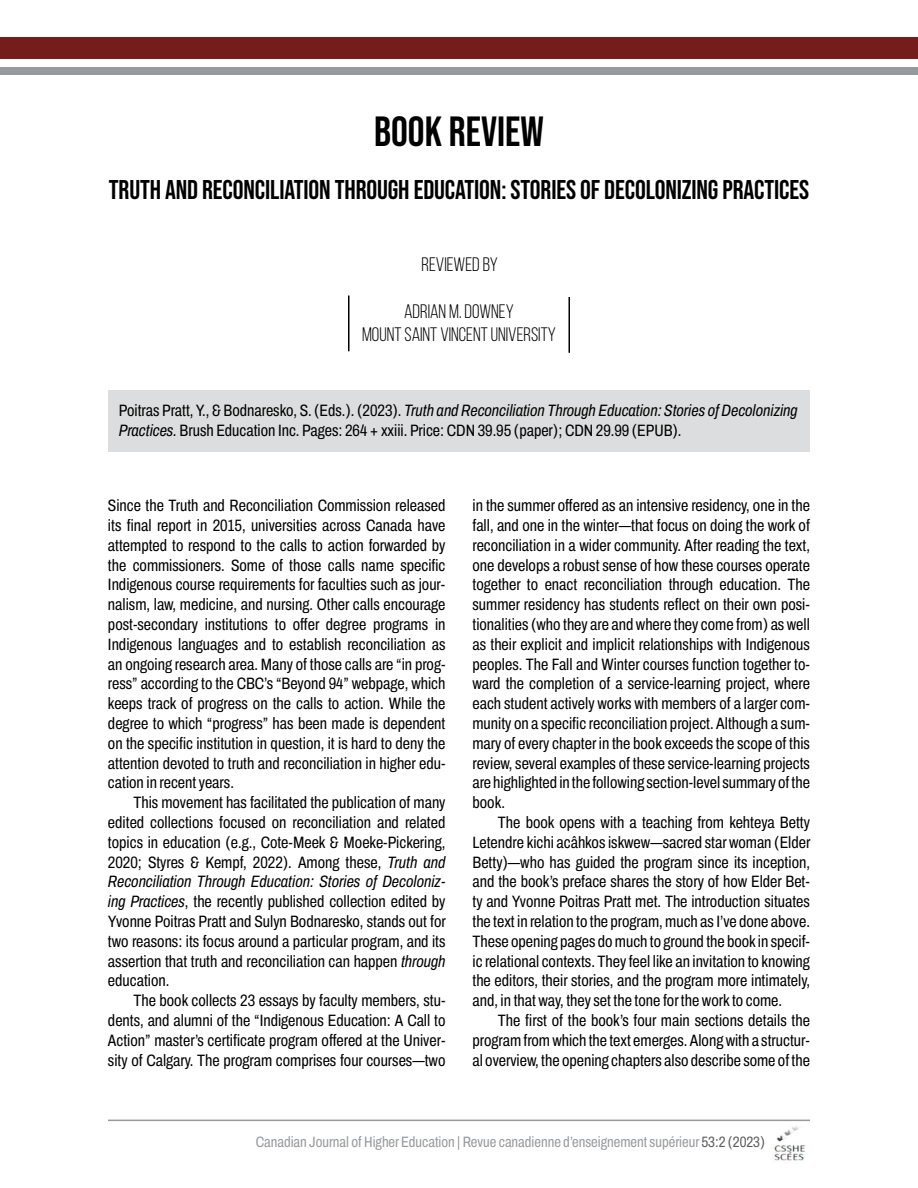
<style>
.page{position:relative;width:918px;height:1188px;background:#fff}
.page>*{position:absolute;margin:0;border:0;box-sizing:border-box;transform-origin:0 0}
.t1{font:42px "Bebas Neue";color:#000}
.t2{font:27px "Bebas Neue";letter-spacing:-.005em;color:#000}
.t3{font:19.5px/23.4px "Bebas Neue";color:#000;text-align:center}
.t4{font:16.5px/19.8px "Archivo Condensed";color:#000;text-align:justify}
.t5{font:15px "Archivo Condensed";color:#97999c}
.s1{font-style:italic}
.s2{color:#5a5b5d}
</style>
<div class="page">
<hr style="left:108px;top:1120px;width:702px;height:1px;background:#97999c">
<div style="left:0;top:38px;width:918px;height:21px;background:#751d1c"></div>
<div style="left:0;top:67px;width:918px;height:7px;background:#97999c"></div>
<img style="left:773px;top:1126px;width:33px;height:35px">
<div style="left:108px;top:391px;width:702px;height:61px;background:#dcddde"></div>
<hr style="left:348px;top:296px;width:2px;height:55px;background:#000">
<hr style="left:568px;top:297px;width:2px;height:56px;background:#000">
<h1 class="t1" style="left:374px;top:107px;width:171px">BOOK REVIEW</h1>
<h2 class="t2" style="left:109px;top:175px;width:702px">TRUTH AND RECONCILIATION THROUGH EDUCATION: STORIES OF DECOLONIZING PRACTICES</h2>
<p class="t3" style="left:422px;top:252px;width:78px">REVIEWED BY</p>
<p class="t3" style="left:362px;top:299px;width:195px">ADRIAN M. DOWNEY<br>MOUNT SAINT VINCENT UNIVERSITY</p>
<p class="t4" style="left:119px;top:400px;width:680px">Poitras Pratt, Y., &amp; Bodnaresko, S. (Eds.). (2023). <span class="s1">Truth and Reconciliation Through Education: Stories of Decolonizing<br>Practices.</span> Brush Education Inc. Pages: 264 + xxiii. Price: CDN 39.95 (paper); CDN 29.99 (EPUB).</p>
<p class="t4" style="left:108px;top:496px;width:339px">Since the Truth and Reconciliation Commission released its final report in 2015, universities across Canada have attempted to respond to the calls to action forwarded by the commissioners. Some of those calls name specific Indigenous course requirements for faculties such as jour&shy;nalism, law, medicine, and nursing. Other calls encourage post-secondary institutions to offer degree programs in Indigenous languages and to establish reconciliation as an ongoing research area. Many of those calls are “in prog&shy;ress” according to the CBC’s “Beyond 94” webpage, which keeps track of progress on the calls to action. While the degree to which “progress” has been made is dependent on the specific institution in question, it is hard to deny the attention devoted to truth and reconciliation in higher edu&shy;cation in recent years.</p>
<p class="t4" style="left:108px;top:793px;width:339px;text-indent:25px">This movement has facilitated the publication of many edited collections focused on reconciliation and related topics in education (e.g., Cote-Meek &amp; Moeke-Pickering, 2020; Styres &amp; Kempf, 2022). Among these, <span class="s1">Truth and Reconciliation Through Education: Stories of Decoloniz&shy;ing Practices</span>, the recently published collection edited by Yvonne Poitras Pratt and Sulyn Bodnaresko, stands out for two reasons: its focus around a particular program, and its assertion that truth and reconciliation can happen <span class="s1">through </span>education.</p>
<p class="t4" style="left:108px;top:991px;width:339px;text-indent:25px">The book collects 23 essays by faculty members, stu&shy;dents, and alumni of the “Indigenous Education: A Call to Action” master’s certificate program offered at the Univer&shy;sity of Calgary. The program comprises four courses—two</p>
<p class="t4" style="left:472px;top:496px;width:339px">in the summer offered as an intensive residency, one in the fall, and one in the winter—that focus on doing the work of reconciliation in a wider community. After reading the text, one develops a robust sense of how these courses operate together to enact reconciliation through education. The summer residency has students reflect on their own posi&shy;tionalities (who they are and where they come from) as well as their explicit and implicit relationships with Indigenous peoples. The Fall and Winter courses function together to&shy;ward the completion of a service-learning project, where each student actively works with members of a larger com&shy;munity on a specific reconciliation project. Although a sum&shy;mary of every chapter in the book exceeds the scope of this review, several examples of these service-learning projects are highlighted in the following section-level summary of the book.</p>
<p class="t4" style="left:472px;top:813px;width:339px;text-indent:25px">The book opens with a teaching from kehteya Betty Letendre kichi acâhkos iskwew—sacred star woman (Elder Betty)—who has guided the program since its inception, and the book’s preface shares the story of how Elder Bet&shy;ty and Yvonne Poitras Pratt met. The introduction situates the text in relation to the program, much as I’ve done above.<br>These opening pages do much to ground the book in specif&shy;ic relational contexts. They feel like an invitation to knowing the editors, their stories, and the program more intimately, and, in that way, they set the tone for the work to come.</p>
<p class="t4" style="left:472px;top:1011px;width:339px;text-indent:25px">The first of the book’s four main sections details the program from which the text emerges. Along with a structur&shy;al overview, the opening chapters also describe some of the</p>
<p class="t5" style="left:256px;top:1130px;width:511px">Canadian Journal of Higher Education | Revue canadienne d’enseignement supérieur <span class="s2">53:2 (2023)</span></p>
</div>
